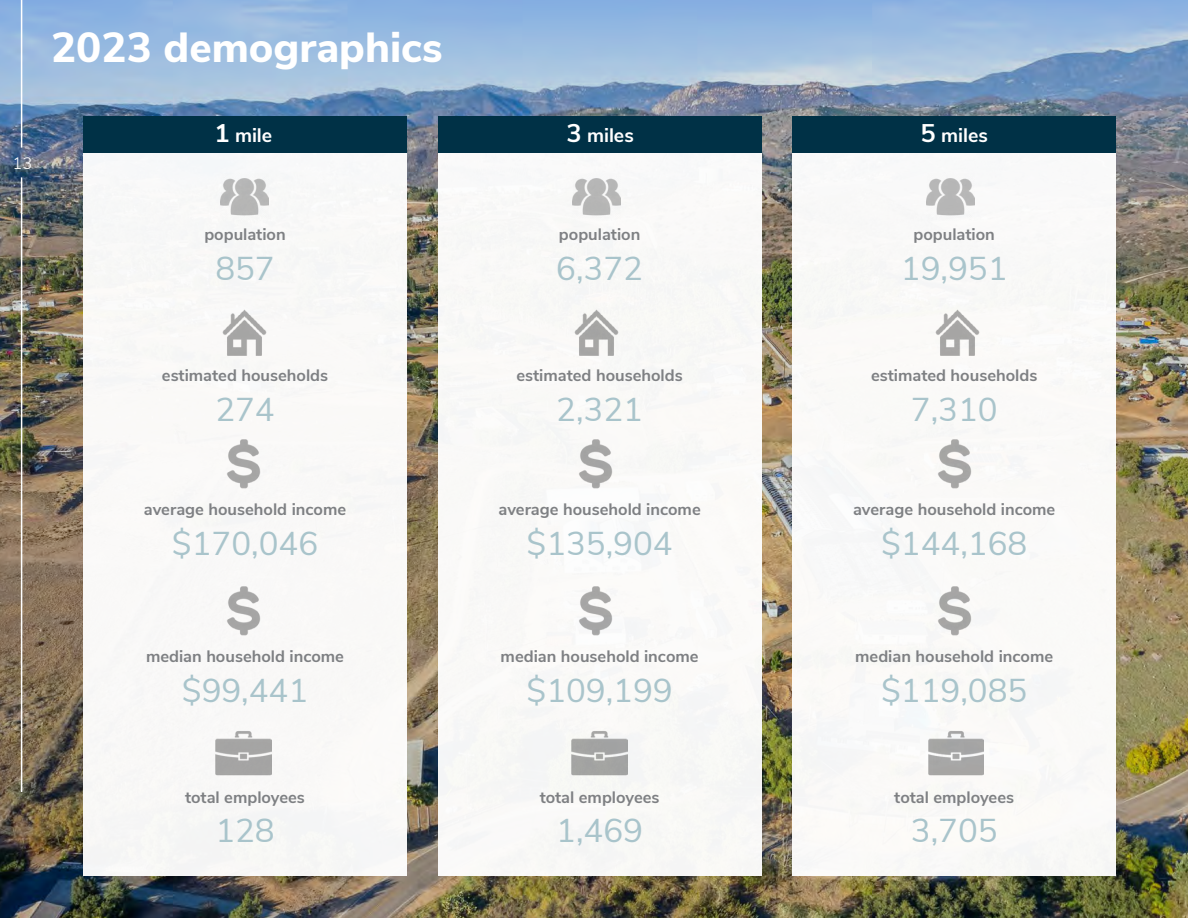
<style>
.page{position:relative;width:1188px;height:918px;background:#fff}
.page>*{position:absolute;margin:0;border:0;box-sizing:border-box;transform-origin:0 0}
.t1{font:800 42px "Nunito Sans";color:#fff}
.t2{font:33px "Nunito Sans";color:#a9c4cb}
.t3{font:700 19.5px "Nunito Sans";color:#fff}
.t4{font:700 16.5px "Nunito Sans";color:#7e8083}
.t5{font:300 16.5px "Nunito Sans";color:#fff}
.s1{font-size:25.5px}
</style>
<div class="page">
<img style="left:0;top:0;width:1188px;height:918px">
<hr style="left:21px;top:0;width:1px;height:148px;background:#fff">
<hr style="left:21px;top:177px;width:1px;height:615px;background:#fff">
<div style="left:792px;top:117px;width:324px;height:759px;background:#faf9f8"></div>
<div style="left:438px;top:117px;width:323px;height:759px;background:#f9f9f7"></div>
<div style="left:83px;top:117px;width:324px;height:759px;background:#f9f8f7"></div>
<img style="left:928px;top:731px;width:56px;height:45px">
<img style="left:572px;top:731px;width:55px;height:45px">
<img style="left:216px;top:731px;width:55px;height:45px">
<img style="left:938px;top:439px;width:34px;height:50px">
<img style="left:938px;top:586px;width:34px;height:50px">
<img style="left:579px;top:439px;width:33px;height:50px">
<img style="left:579px;top:586px;width:33px;height:50px">
<img style="left:227px;top:439px;width:34px;height:50px">
<img style="left:227px;top:586px;width:34px;height:50px">
<img style="left:935px;top:309px;width:45px;height:47px">
<img style="left:574px;top:309px;width:45px;height:47px">
<img style="left:222px;top:309px;width:45px;height:47px">
<img style="left:926px;top:178px;width:49px;height:38px">
<img style="left:572px;top:178px;width:49px;height:38px">
<img style="left:221px;top:178px;width:48px;height:38px">
<div style="left:83px;top:116px;width:324px;height:36px;background:#003146"></div>
<div style="left:438px;top:116px;width:324px;height:36px;background:#003146"></div>
<div style="left:792px;top:116px;width:324px;height:36px;background:#003146"></div>
<p class="t5" style="left:13px;top:151px;width:21px">13</p>
<h1 class="t1" style="left:51px;top:16px;width:393px">2023 demographics</h1>
<p class="t3" style="left:214px;top:121px;width:59px"><span class="s1">1</span> mile</p>
<p class="t3" style="left:566px;top:121px;width:69px"><span class="s1">3</span> miles</p>
<p class="t3" style="left:921px;top:121px;width:69px"><span class="s1">5</span> miles</p>
<p class="t4" style="left:204px;top:222px;width:83px">population</p>
<h2 class="t2" style="left:215px;top:244px;width:61px">857</h2>
<p class="t4" style="left:559px;top:222px;width:83px">population</p>
<h2 class="t2" style="left:556px;top:244px;width:88px">6,372</h2>
<p class="t4" style="left:914px;top:222px;width:83px">population</p>
<h2 class="t2" style="left:901px;top:244px;width:108px">19,951</h2>
<p class="t4" style="left:162px;top:363px;width:168px">estimated households</p>
<h2 class="t2" style="left:215px;top:385px;width:61px">274</h2>
<p class="t4" style="left:144px;top:497px;width:204px">average household income</p>
<h2 class="t2" style="left:172px;top:519px;width:148px">$170,046</h2>
<p class="t4" style="left:517px;top:363px;width:168px">estimated households</p>
<h2 class="t2" style="left:556px;top:385px;width:88px">2,321</h2>
<p class="t4" style="left:498px;top:497px;width:204px">average household income</p>
<h2 class="t2" style="left:527px;top:519px;width:148px">$135,904</h2>
<p class="t4" style="left:871px;top:363px;width:168px">estimated households</p>
<h2 class="t2" style="left:911px;top:385px;width:88px">7,310</h2>
<p class="t4" style="left:853px;top:497px;width:204px">average household income</p>
<h2 class="t2" style="left:881px;top:519px;width:148px">$144,168</h2>
<p class="t4" style="left:146px;top:644px;width:200px">median household income</p>
<h2 class="t2" style="left:182px;top:666px;width:128px">$99,441</h2>
<p class="t4" style="left:185px;top:785px;width:121px">total employees</p>
<h2 class="t2" style="left:215px;top:807px;width:61px">128</h2>
<p class="t4" style="left:501px;top:644px;width:200px">median household income</p>
<h2 class="t2" style="left:527px;top:666px;width:148px">$109,199</h2>
<p class="t4" style="left:540px;top:785px;width:121px">total employees</p>
<h2 class="t2" style="left:556px;top:807px;width:88px">1,469</h2>
<p class="t4" style="left:855px;top:644px;width:200px">median household income</p>
<h2 class="t2" style="left:881px;top:666px;width:148px">$119,085</h2>
<p class="t4" style="left:894px;top:785px;width:121px">total employees</p>
<h2 class="t2" style="left:911px;top:807px;width:88px">3,705</h2>
</div>
